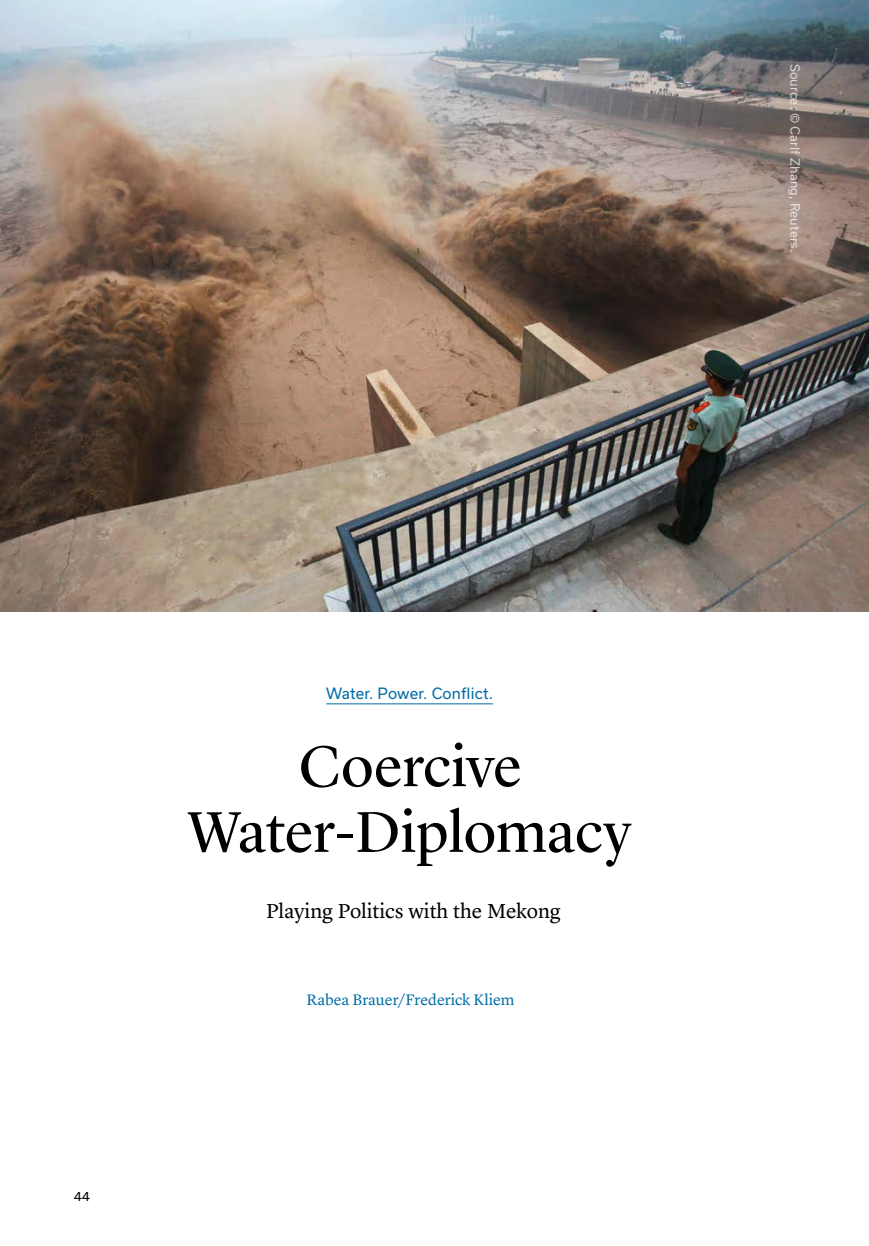
<style>
.page{position:relative;width:869px;height:1246px;background:#fff}
.page>*{position:absolute;margin:0;border:0;box-sizing:border-box;transform-origin:0 0}
.t1{font:59.5px/65.6px "Lyon Display";color:#000;text-align:center}
.t2{font:21px "Lyon Text";letter-spacing:-.005em;color:#000}
.t3{font:15.75px "Lyon Text";color:#006ca6}
.t4{font:14.88px "Usual";letter-spacing:.01em;color:#006ca6}
.t5{font:12.25px "Usual";letter-spacing:.01em;color:#fff}
.t6{font:12.25px "Usual";color:#000}
</style>
<div class="page">
<hr style="left:326px;top:703px;width:167px;height:1px;background:#006ca6">
<img style="left:0;top:0;width:868px;height:611px">
<p class="t5" style="left:801px;top:64px;width:190px;rotate:90deg">Source: © Carlf Zhang, Reuters.</p>
<p class="t6" style="left:74px;top:1188px;width:17px">44</p>
<p class="t4" style="left:326px;top:684px;width:168px">Water. Power. Conflict.</p>
<h1 class="t1" style="left:188px;top:728px;width:444px">Coercive<br>Water-Diplomacy</h1>
<p class="t2" style="left:266px;top:894px;width:296px">Playing Politics with the Mekong</p>
<p class="t3" style="left:306px;top:987px;width:209px">Rabea Brauer/Frederick Kliem</p>
</div>
